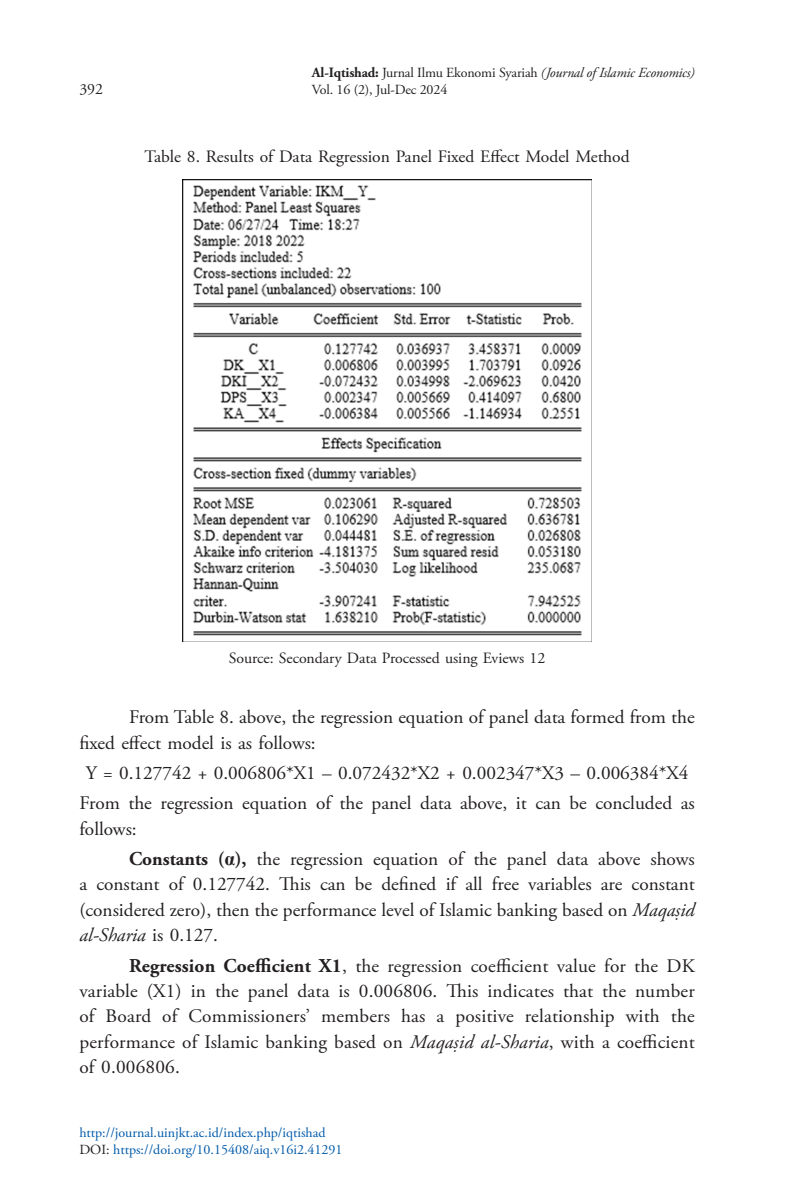
<style>
.page{position:relative;width:794px;height:1191px;background:#fff}
.page>*{position:absolute;margin:0;border:0;box-sizing:border-box;transform-origin:0 0}
.Bodyteks{font:19.25px/25.4px "Al Iqtishad";color:#231f20}
.Judul_tabel___gambar{font:17.5px "Al Iqtishad";color:#231f20}
.Ket__Tabel{font:15.75px "Al Iqtishad";color:#231f20}
.t1{font:14px/16.8px "Al Iqtishad";color:#015aaa}
.t2{font:14px/16.8px "Al Iqtishad";letter-spacing:-.01em;color:#231f20}
.s1{font-weight:700}
.s2{font-style:italic}
.s3{font-family:"Times New Roman";font-weight:700}
.s4{color:#231f20}
</style>
<div class="page">
<img style="left:183px;top:179px;width:409px;height:463px">
<p class="Ket__Tabel" style="left:79px;top:80px;width:25px">392</p>
<p class="t2" style="left:312px;top:65px;width:384px"><span class="s1">Al-Iqtishad:</span> Jurnal Ilmu Ekonomi Syariah <span class="s2">(Journal of Islamic Economics)<br></span>Vol. 16 (2), Jul-Dec 2024</p>
<p class="Judul_tabel___gambar" style="left:144px;top:145px;width:487px">Table 8. Results of Data Regression Panel Fixed Effect Model Method</p>
<p class="Ket__Tabel" style="left:229px;top:648px;width:318px">Source: Secondary Data Processed using Eviews 12</p>
<p class="Bodyteks" style="left:79px;top:705px;width:617px;text-indent:50px">From Table 8. above, the regression equation of panel data formed from the fixed effect model is as follows:</p>
<p class="Bodyteks" style="left:86px;top:761px;width:604px">Y = 0.127742 + 0.006806*X1 – 0.072432*X2 + 0.002347*X3 – 0.006384*X4</p>
<p class="Bodyteks" style="left:79px;top:791px;width:617px">From the regression equation of the panel data above, it can be concluded as follows:</p>
<p class="Bodyteks" style="left:79px;top:847px;width:617px;text-align:justify;text-indent:50px"><span class="s1">Constants (</span><span class="s3">α</span><span class="s1">),</span> the regression equation of the panel data above shows a constant of 0.127742. This can be defined if all free variables are constant (considered zero), then the performance level of Islamic banking based on <span class="s2">Maqaṣid al-Sharia</span> is 0.127.</p>
<p class="Bodyteks" style="left:79px;top:953px;width:617px;text-align:justify;text-indent:50px"><span class="s1">Regression Coefficient X1</span>, the regression coefficient value for the DK variable (X1) in the panel data is 0.006806. This indicates that the number of Board of Commissioners’ members has a positive relationship with the performance of Islamic banking based on <span class="s2">Maqaṣid al-Sharia</span>, with a coefficient of 0.006806.</p>
<p class="t1" style="left:79px;top:1124px;width:265px">http://journal.uinjkt.ac.id/index.php/iqtishad<br><span class="s4">DOI:</span> https://doi.org/10.15408/aiq.v16i2.41291</p>
</div>
